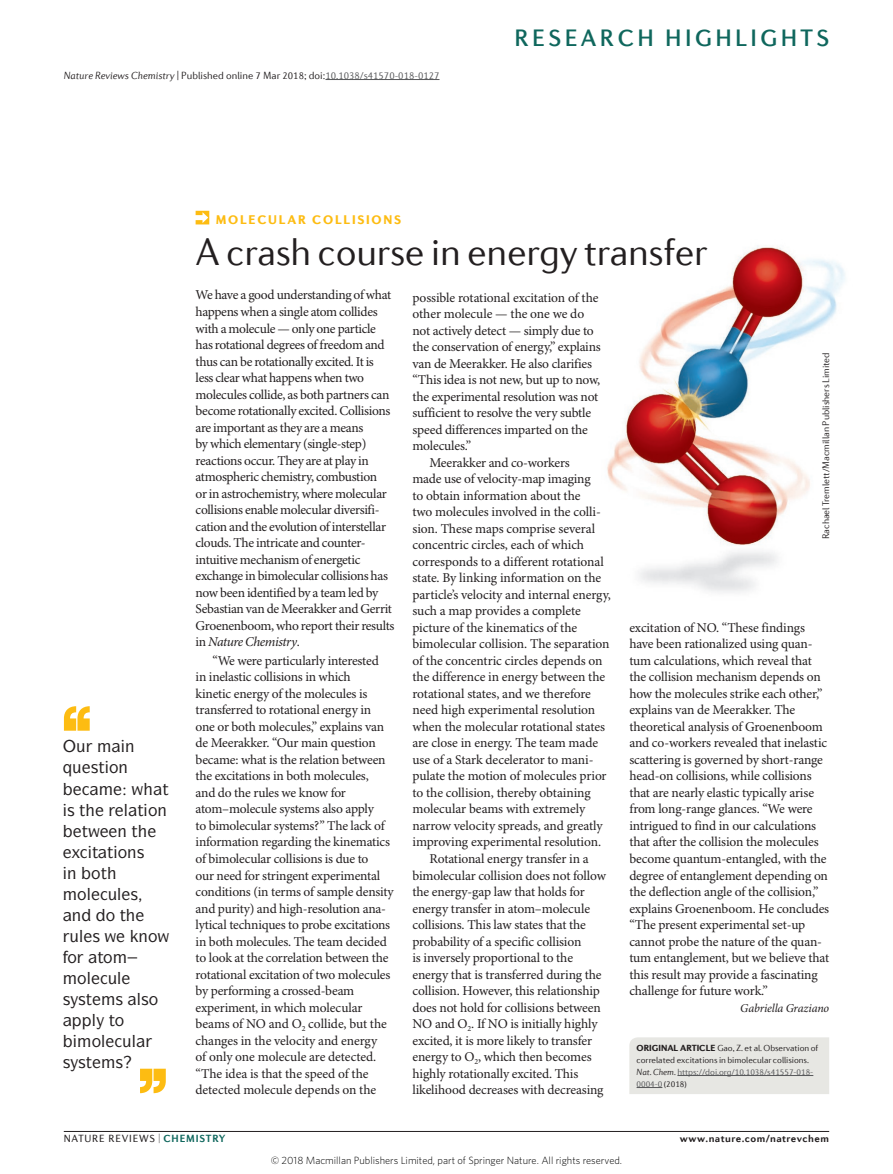
<style>
.page{position:relative;width:893px;height:1174px;background:#fff}
.page>*{position:absolute;margin:0;border:0;box-sizing:border-box;transform-origin:0 0}
.Strapline{font:300 39px "Diverda Sans Com";letter-spacing:-.01em;color:#231f20}
.t1{font:500 24px "Diverda Sans Com";letter-spacing:.14em;color:#0f675d}
.Pull_quote{font:500 16.5px "ITC Symbol Std";color:#231f20}
.Body_text{font:13.5px/16.5px "Minion Pro";letter-spacing:-.01em;color:#231f20}
.Strapline-2{font:13.5px/16.5px "Minion Pro";letter-spacing:-.025em;color:#231f20}
.Strapline-3{font:900 12.75px "Diverda Sans Com";letter-spacing:.14em;color:#fdbc12}
.Author{font:italic 12px "Minion Pro";letter-spacing:-.01em;color:#231f20}
.AOP_line{font:300 10.5px "Diverda Sans Com";color:#231f20}
.t2{font:300 10.5px "Whitney";color:#000}
.t3{font:700 10.5px "Diverda Sans Com";letter-spacing:.04em;color:#231f20}
.t4{font:10.5px "Diverda Sans Com";letter-spacing:.075em;color:#231f20}
.Credit_line{font:300 9.75px "Diverda Sans Com";letter-spacing:-.005em;color:#231f20}
.Info_box_text{font:300 9px/12px "Diverda Sans Com";letter-spacing:-.005em;color:#231f20}
.s1{font-style:italic}
.s2{color:#57585a}
.s3{font-weight:900}
.s4{font-weight:700;color:#0f675d}
</style>
<div class="page">
<hr style="left:64px;top:1131px;width:765px;height:1px;background:#231f20">
<img style="left:607px;top:246px;width:238px;height:347px">
<svg style="left:140px;top:1068px;width:26px;height:25px"></svg>
<svg style="left:64px;top:706px;width:26px;height:24px"></svg>
<svg style="left:196px;top:211px;width:13px;height:13px"></svg>
<div style="left:629px;top:1037px;width:200px;height:57px;background:#e7e7e3"></div>
<hr style="left:325px;top:79px;width:114px;height:1px;background:#57585a">
<p class="AOP_line" style="left:64px;top:69px;width:377px"><span class="s1">Nature Reviews Chemistry</span> | Published online 7 Mar 2018; doi:<span class="s2">10.1038/s41570-018-0127</span></p>
<h2 class="t1" style="left:514px;top:24px;width:316px">RESEARCH HIGHLIGHTS</h2>
<p class="Pull_quote" style="left:63px;top:757px;width:67px">❑◆ ▲▼ □■</p>
<p class="Pull_quote" style="left:124px;top:799px;width:45px">● ▼□■</p>
<p class="Pull_quote" style="left:82px;top:820px;width:57px">▼ ■ ▼</p>
<p class="Pull_quote" style="left:92px;top:841px;width:54px">▼ ▼□■▲</p>
<p class="Pull_quote" style="left:67px;top:862px;width:41px">■ □▼</p>
<p class="Pull_quote" style="left:77px;top:883px;width:63px">□● ◆● ▲</p>
<p class="Pull_quote" style="left:72px;top:904px;width:55px">■ □ ▼</p>
<p class="Pull_quote" style="left:70px;top:925px;width:32px">◆● ▲</p>
<p class="Pull_quote" style="left:67px;top:946px;width:47px">□ ▼□</p>
<p class="Pull_quote" style="left:77px;top:967px;width:46px">□● ◆●</p>
<p class="Pull_quote" style="left:63px;top:988px;width:31px">▲ ▲▼</p>
<p class="Pull_quote" style="left:115px;top:988px;width:44px">▲ ●▲□</p>
<p class="Pull_quote" style="left:92px;top:1009px;width:34px">● ▼□</p>
<p class="Pull_quote" style="left:92px;top:1030px;width:46px">□● ◆●</p>
<p class="Pull_quote" style="left:63px;top:1051px;width:31px">▲ ▲▼</p>
<p class="Strapline-3" style="left:216px;top:212px;width:187px">MOLECULAR COLLISIONS</p>
<p class="Strapline" style="left:196px;top:230px;width:514px">A crash course in energy transfer</p>
<p class="Strapline-2" style="left:196px;top:287px;width:200px">We have a good understanding of what happens when a single atom collides with a molecule — only one particle has rotational degrees of freedom and thus can be rotationally excited. It is less clear what happens when two molecules collide, as both partners can become rotationally excited. Collisions are important as they are a means<br>by which elementary (single-step) reactions occur. They are at play in atmospheric chemistry, combustion<br>or in astrochemistry, where molecular collisions enable molecular diversifi&shy;cation and the evolution of interstellar clouds. The intricate and counter&shy;intuitive mechanism of energetic exchange in bimolecular collisions has now been identified by a team led by Sebastian van de Meerakker and Gerrit Groenenboom, who report their results in <span class="s1">Nature Chemistry</span>.</p>
<p class="Body_text" style="left:196px;top:653px;width:199px;text-indent:17px">“We were particularly interested<br>in inelastic collisions in which<br>kinetic energy of the molecules is transferred to rotational energy in one or both molecules,” explains van de Meerakker. “Our main question became: what is the relation between the excitations in both molecules,<br>and do the rules we know for atom–molecule systems also apply<br>to bimolecular systems?” The lack of information regarding the kinematics of bimolecular collisions is due to<br>our need for stringent experimental conditions (in terms of sample density and purity) and high-resolution ana&shy;lytical techniques to probe excitations in both molecules. The team decided to look at the correlation between the rotational excitation of two molecules by performing a crossed-beam experiment, in which molecular beams of NO and O<sub>2</sub> collide, but the changes in the velocity and energy<br>of only one molecule are detected. “The idea is that the speed of the detected molecule depends on the</p>
<p class="Body_text" style="left:412px;top:290px;width:190px">possible rotational excitation of the other molecule — the one we do not actively detect — simply due to the conservation of energy,” explains van de Meerakker. He also clarifies “This idea is not new, but up to now, the experimental resolution was not sufficient to resolve the very subtle speed differences imparted on the molecules.”</p>
<p class="Body_text" style="left:412px;top:455px;width:200px;text-indent:17px">Meerakker and co-workers<br>made use of velocity-map imaging<br>to obtain information about the<br>two molecules involved in the colli&shy;sion. These maps comprise several concentric circles, each of which corresponds to a different rotational state. By linking information on the particle’s velocity and internal energy, such a map provides a complete picture of the kinematics of the bimolecular collision. The separation of the concentric circles depends on the difference in energy between the rotational states, and we therefore need high experimental resolution when the molecular rotational states are close in energy. The team made use of a Stark decelerator to mani&shy;pulate the motion of molecules prior to the collision, thereby obtaining molecular beams with extremely narrow velocity spreads, and greatly improving experimental resolution.</p>
<p class="Body_text" style="left:412px;top:851px;width:195px;text-indent:17px">Rotational energy transfer in a bimolecular collision does not follow the energy-gap law that holds for energy transfer in atom–molecule collisions. This law states that the probability of a specific collision<br>is inversely proportional to the energy that is transferred during the collision. However, this relationship does not hold for collisions between NO and O<sub>2</sub>. If NO is initially highly excited, it is more likely to transfer energy to O<sub>2</sub>, which then becomes highly rotationally excited. This likelihood decreases with decreasing</p>
<p class="Credit_line" style="left:820px;top:539px;width:188px;rotate:-90deg">Rachael Tremlett/Macmillan Publishers Limited</p>
<p class="Body_text" style="left:629px;top:620px;width:201px">excitation of NO. “These findings have been rationalized using quan&shy;tum calculations, which reveal that the collision mechanism depends on how the molecules strike each other,” explains van de Meerakker. The theoretical analysis of Groenenboom and co-workers revealed that inelastic scattering is governed by short-range head-on collisions, while collisions that are nearly elastic typically arise from long-range glances. “We were intrigued to find in our calculations that after the collision the molecules become quantum-entangled, with the degree of entanglement depending on the deflection angle of the collision,” explains Groenenboom. He concludes “The present experimental set-up cannot probe the nature of the quan&shy;tum entanglement, but we believe that this result may provide a fascinating challenge for future work.”</p>
<p class="Author" style="left:740px;top:1000px;width:90px">Gabriella Graziano</p>
<p class="Info_box_text" style="left:637px;top:1041px;width:183px"><span class="s3">ORIGINAL ARTICLE</span> Gao, Z. et al. Observation of correlated excitations in bimolecular collisions.<br><span class="s1">Nat. Chem.</span> <span class="s2">https://doi.org/10.1038/s41557-018- 0004-0</span> (2018)</p>
<p class="t4" style="left:64px;top:1132px;width:163px">NATURE REVIEWS | <span class="s4">CHEMISTRY</span></p>
<p class="t3" style="left:680px;top:1132px;width:151px">www.nature.com/natrevchem</p>
<p class="t2" style="left:271px;top:1153px;width:353px">© 2018 Macmillan Publishers Limited, part of Springer Nature. All rights reserved.</p>
</div>
